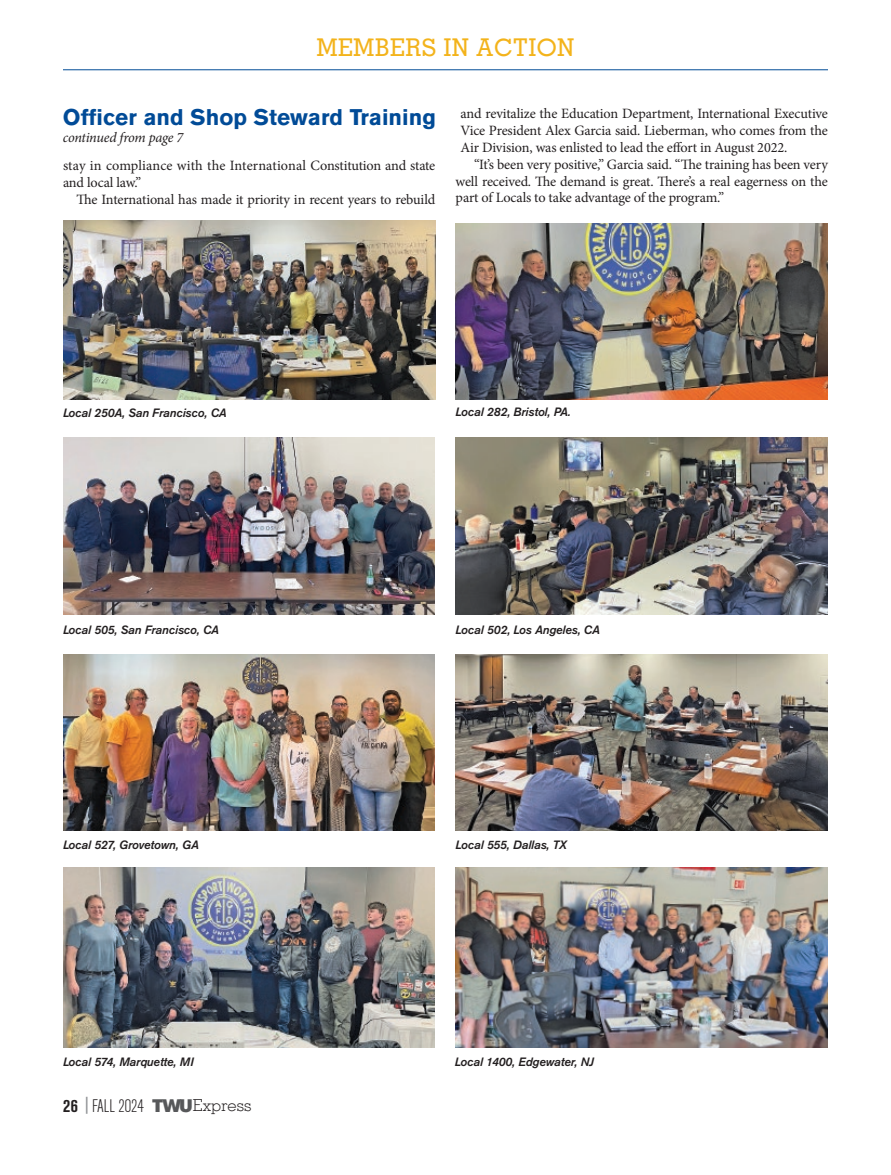
<style>
.page{position:relative;width:891px;height:1175px;background:#fff}
.page>*{position:absolute;margin:0;border:0;box-sizing:border-box;transform-origin:0 0}
.t1{font:500 24px "Memphis";letter-spacing:.02em;color:#f3b31b}
.Head_Editoial{font:700 22.5px "Akzidenz Grotesk Pro";color:#014b97}
.t2{font:300 condensed 18px "Akzidenz Grotesk Pro";color:#231f20}
.Body_Copy{font:14.25px/16.8px "Minion Pro";letter-spacing:-.01em;color:#231f20;text-align:justify}
.Body_Copy-2{font:italic 14.25px "Minion Pro";letter-spacing:-.02em;color:#231f20}
.t3{font:italic 500 12px "Akzidenz Grotesk Pro";letter-spacing:-.01em;color:#231f20}
.s1{font-weight:700}
.s2{font-weight:500;color:#939598}
.s3{font-family:"Akzidenz Grotesk Pro Super";font-weight:400;font-stretch:normal;color:#57585a}
.s4{font-family:"Memphis";font-stretch:normal;font-size:16.5px}
</style>
<div class="page">
<hr style="left:63px;top:69px;width:765px;height:1px;background:#014b97">
<img style="left:63px;top:221px;width:372px;height:178px">
<img style="left:456px;top:224px;width:372px;height:175px">
<img style="left:63px;top:867px;width:372px;height:180px">
<img style="left:456px;top:867px;width:371px;height:180px">
<img style="left:63px;top:654px;width:372px;height:177px">
<img style="left:456px;top:654px;width:371px;height:176px">
<img style="left:63px;top:437px;width:372px;height:177px">
<img style="left:456px;top:437px;width:371px;height:177px">
<p class="t1" style="left:316px;top:33px;width:260px">MEMBERS IN ACTION</p>
<p class="Head_Editoial" style="left:63px;top:102px;width:375px">Officer and Shop Steward Training</p>
<p class="Body_Copy-2" style="left:63px;top:127px;width:122px">continued from page 7</p>
<p class="Body_Copy" style="left:63px;top:157px;width:374px">stay in compliance with the International Constitution and state and local law.”</p>
<p class="Body_Copy" style="left:76px;top:191px;width:360px">The International has made it priority in recent years to rebuild</p>
<p class="Body_Copy" style="left:460px;top:105px;width:369px">and revitalize the Education Department, International Executive Vice President Alex Garcia said. Lieberman, who comes from the Air Division, was enlisted to lead the effort in August 2022.</p>
<p class="Body_Copy" style="left:456px;top:156px;width:374px;text-indent:18px">“It’s been very positive,” Garcia said. “The training has been very well received. The demand is great. There’s a real eagerness on the part of Locals to take advantage of the program.”</p>
<p class="t3" style="left:63px;top:405px;width:165px">Local 250A, San Francisco, CA</p>
<p class="t3" style="left:456px;top:403px;width:117px">Local 282, Bristol, PA.</p>
<p class="t3" style="left:63px;top:621px;width:158px">Local 505, San Francisco, CA</p>
<p class="t3" style="left:456px;top:621px;width:146px">Local 502, Los Angeles, CA</p>
<p class="t3" style="left:63px;top:836px;width:137px">Local 527, Grovetown, GA</p>
<p class="t3" style="left:456px;top:836px;width:113px">Local 555, Dallas, TX</p>
<p class="t3" style="left:63px;top:1054px;width:132px">Local 574, Marquette, MI</p>
<p class="t3" style="left:455px;top:1054px;width:141px">Local 1400, Edgewater, NJ</p>
<p class="t2" style="left:63px;top:1094px;width:190px"><span class="s1">26</span> <span class="s2">|</span> FALL 2024 <span class="s3">TWU</span><span class="s4">Express</span></p>
</div>
